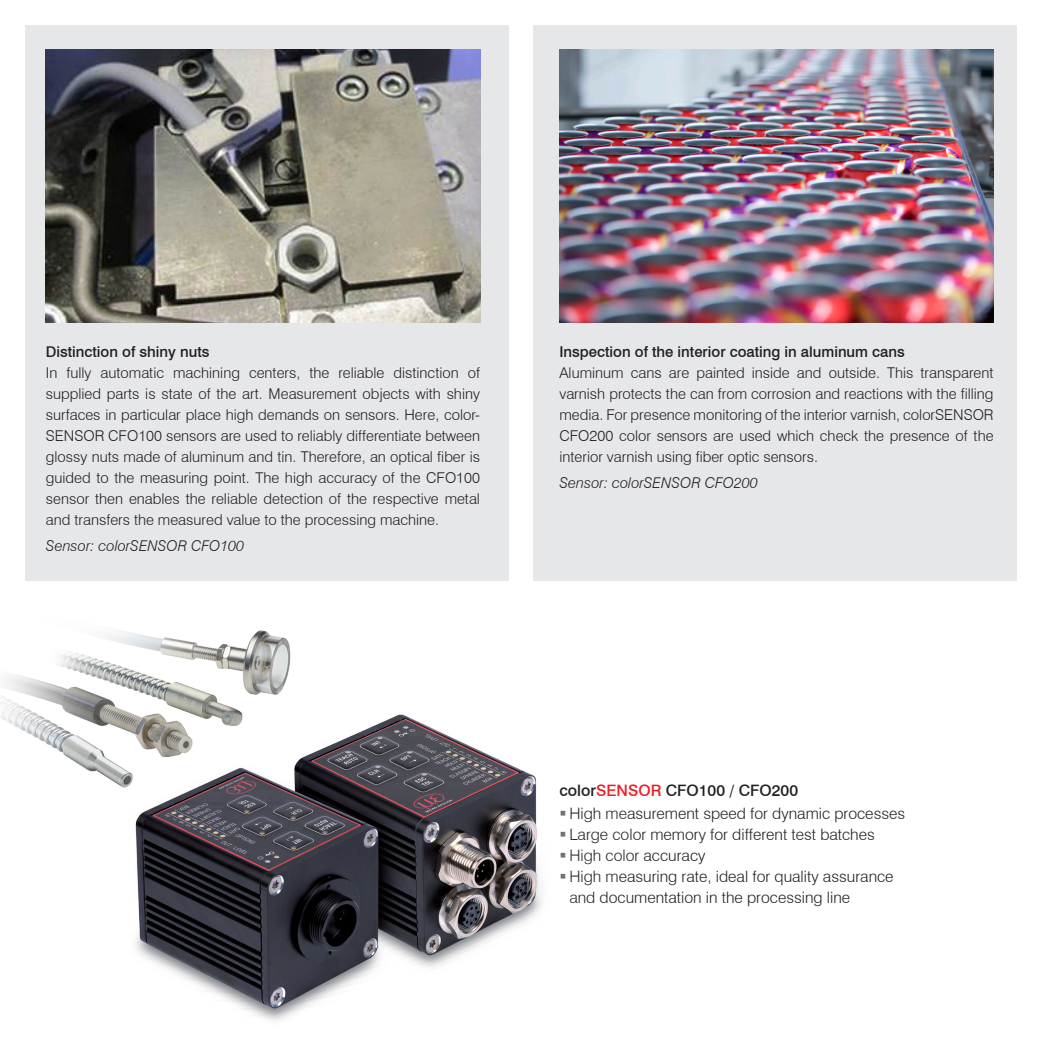
<style>
.page{position:relative;width:1042px;height:1042px;background:#fff}
.page>*{position:absolute;margin:0;border:0;box-sizing:border-box;transform-origin:0 0}
.t1{font:300 15.75px/21px "Swiss 721 BT";color:#231f20}
.t2{font:300 14.88px/21px "Swiss 721 BT";color:#231f20;text-align:justify}
.t3{font:500 14.88px "Swiss 721 BT";color:#231f20}
.t4{font:italic 300 14.88px "Swiss 721 BT";color:#231f20}
.s1{font-weight:500}
.s2{font-weight:500;color:#ee1d23}
</style>
<div class="page">
<div style="left:25px;top:25px;width:483px;height:555px;background:#e6e7e9"></div>
<div style="left:533px;top:25px;width:484px;height:555px;background:#e6e7e9"></div>
<img style="left:559px;top:50px;width:434px;height:272px">
<img style="left:46px;top:50px;width:434px;height:272px">
<img style="left:0;top:630px;width:542px;height:391px">
<p class="t3" style="left:46px;top:343px;width:165px">Distinction of shiny nuts</p>
<p class="t2" style="left:46px;top:362px;width:436px">In fully automatic machining centers, the reliable distinction of supplied parts is state of the art. Measurement objects with shiny surfaces in particular place high demands on sensors. Here, color-SENSOR CFO100 sensors are used to reliably differentiate between glossy nuts made of aluminum and tin. Therefore, an optical fiber is guided to the measuring point. The high accuracy of the CFO100 sensor then enables the reliable detection of the respective metal and transfers the measured value to the processing machine.</p>
<p class="t4" style="left:46px;top:537px;width:200px">Sensor: colorSENSOR CFO100</p>
<p class="t3" style="left:559px;top:343px;width:347px">Inspection of the interior coating in aluminum cans</p>
<p class="t2" style="left:559px;top:362px;width:436px">Aluminum cans are painted inside and outside. This transparent varnish protects the can from corrosion and reactions with the filling media. For presence monitoring of the interior varnish, colorSENSOR CFO200 color sensors are used which check the presence of the interior varnish using fiber optic sensors.</p>
<p class="t4" style="left:559px;top:474px;width:200px">Sensor: colorSENSOR CFO200</p>
<p class="t1" style="left:569px;top:778px;width:337px;line-height:23.3px;text-indent:-10px"><span class="s1">color</span><span class="s2">SENSOR</span> <span class="s1">CFO100 / CFO200<br></span>High measurement speed for dynamic processes</p>
<p class="t1" style="left:569px;top:824px;width:326px">Large color memory for different test batches High color accuracy<br>High measuring rate, ideal for quality assurance and documentation in the processing line</p>
</div>
